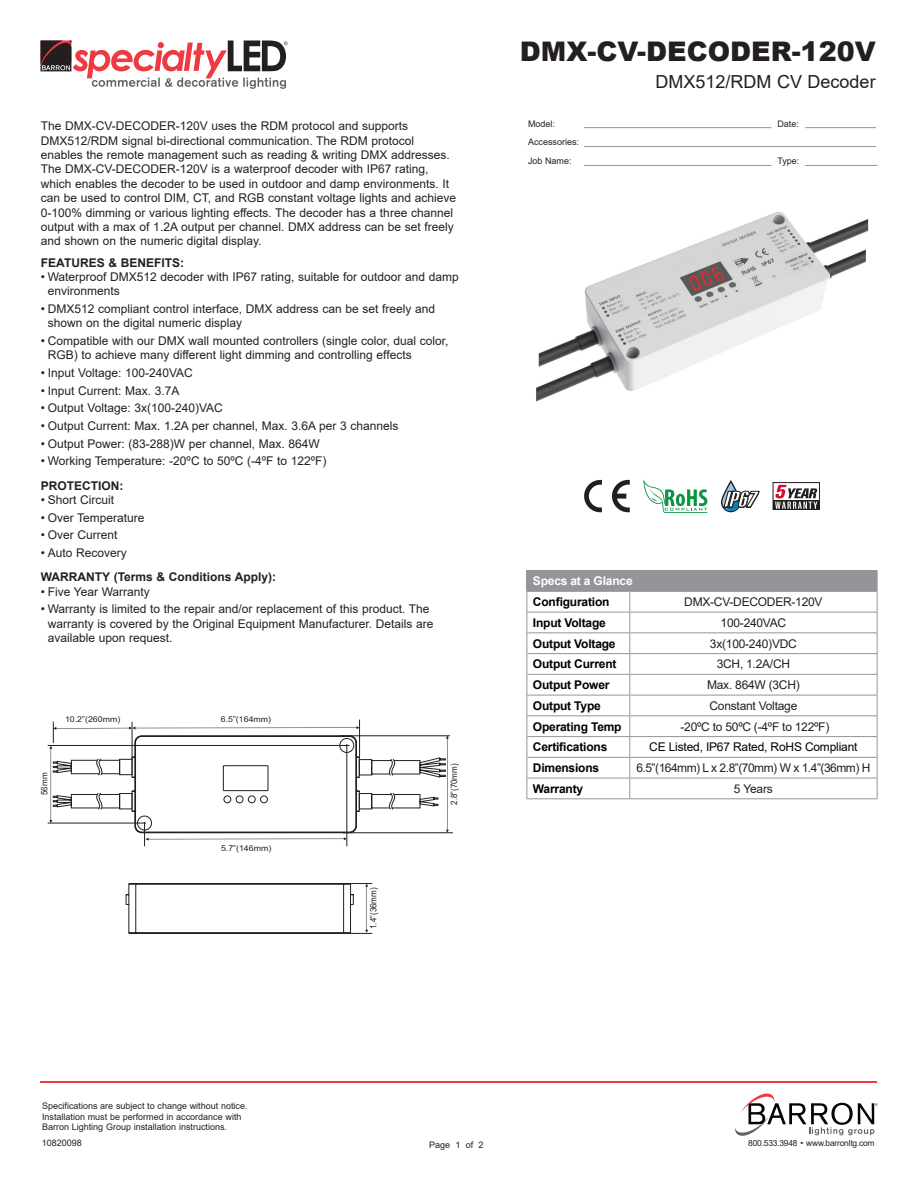
<style>
.page{position:relative;width:918px;height:1188px;background:#fff}
.page>*{position:absolute;margin:0;border:0;box-sizing:border-box;transform-origin:0 0}
.t1{font:900 27px "Arial";color:#231f20}
.t2{font:18px "Arial";color:#231f20}
.Pa3{font:12px/14.4px "Arial";color:#231f20}
.t3{font:700 12px "Arial";letter-spacing:-.015em;color:#000}
.Pa3-2{font:12px "Arial";letter-spacing:-.02em;color:#231f20}
.Pa3-3{font:700 12px "Arial";color:#231f20}
.Pa3-4{font:12px "Arial";letter-spacing:-.04em;color:#231f20}
.t4{font:12px "Arial";letter-spacing:-.015em;color:#000}
.t5{font:700 12px "Arial";letter-spacing:-.015em;color:#fff}
.t6{font:9px/10.8px "Arial";color:#231f20}
.t7{font:9px "Arial";color:#231f20;scale:.9 1}
.t8{font:8.85px "Arial";color:#231f20;scale:.91 1}
.t9{font:8.4px "Arial";letter-spacing:-.025em;color:#231f20}
.t10{font:8.1px "Arial";color:#231f20;scale:1.09 1}
</style>
<div class="page">
<hr style="left:40px;top:1081px;width:838px;height:2px;background:#ee3a41">
<svg style="left:772px;top:146px;width:32px;height:1px"></svg>
<hr style="left:584px;top:127px;width:187px;height:1px;background:#939598">
<hr style="left:805px;top:127px;width:71px;height:1px;background:#939598">
<hr style="left:584px;top:146px;width:188px;height:1px;background:#939598">
<hr style="left:584px;top:165px;width:187px;height:1px;background:#939598">
<hr style="left:804px;top:146px;width:72px;height:1px;background:#939598">
<hr style="left:805px;top:165px;width:72px;height:1px;background:#939598">
<svg style="left:735px;top:1093px;width:143px;height:43px"></svg>
<svg style="left:40px;top:40px;width:248px;height:49px"></svg>
<div style="left:773px;top:482px;width:47px;height:28px;border:1px solid #231f20"></div>
<svg style="left:775px;top:485px;width:42px;height:24px"></svg>
<svg style="left:584px;top:480px;width:18px;height:32px"></svg>
<svg style="left:612px;top:480px;width:18px;height:32px"></svg>
<svg style="left:643px;top:479px;width:64px;height:34px"></svg>
<svg style="left:721px;top:480px;width:38px;height:32px"></svg>
<img style="left:536px;top:212px;width:333px;height:190px">
<svg style="left:126px;top:883px;width:246px;height:51px"></svg>
<hr style="left:340px;top:736px;width:110px;height:1px;background:#231f20">
<hr style="left:343px;top:833px;width:110px;height:1px;background:#231f20">
<hr style="left:359px;top:720px;width:1px;height:37px;background:#231f20">
<hr style="left:48px;top:745px;width:302px;height:1px;background:#231f20">
<hr style="left:48px;top:823px;width:98px;height:1px;background:#231f20">
<svg style="left:49px;top:722px;width:400px;height:124px"></svg>
<div style="left:527px;top:571px;width:350px;height:20px;background:#939598"></div>
<hr style="left:527px;top:612px;width:102px;height:1px;background:#939598">
<hr style="left:527px;top:632px;width:102px;height:1px;background:#939598">
<hr style="left:527px;top:653px;width:102px;height:1px;background:#939598">
<hr style="left:527px;top:674px;width:102px;height:1px;background:#939598">
<hr style="left:527px;top:695px;width:102px;height:1px;background:#939598">
<hr style="left:527px;top:715px;width:102px;height:1px;background:#939598">
<hr style="left:527px;top:736px;width:102px;height:1px;background:#939598">
<hr style="left:527px;top:757px;width:102px;height:1px;background:#939598">
<hr style="left:527px;top:778px;width:102px;height:1px;background:#939598">
<hr style="left:526px;top:798px;width:103px;height:1px;background:#939598">
<hr style="left:526px;top:591px;width:103px;height:1px;background:#939598">
<hr style="left:629px;top:591px;width:248px;height:1px;background:#939598">
<hr style="left:629px;top:612px;width:248px;height:1px;background:#939598">
<hr style="left:629px;top:632px;width:248px;height:1px;background:#939598">
<hr style="left:629px;top:653px;width:248px;height:1px;background:#939598">
<hr style="left:629px;top:695px;width:248px;height:1px;background:#939598">
<hr style="left:629px;top:757px;width:248px;height:1px;background:#939598">
<hr style="left:629px;top:798px;width:248px;height:1px;background:#939598">
<hr style="left:629px;top:674px;width:248px;height:1px;background:#939598">
<hr style="left:629px;top:715px;width:248px;height:1px;background:#939598">
<hr style="left:629px;top:778px;width:248px;height:1px;background:#939598">
<hr style="left:629px;top:736px;width:248px;height:1px;background:#939598">
<svg style="left:877px;top:571px;width:1px;height:227px"></svg>
<svg style="left:629px;top:592px;width:1px;height:206px"></svg>
<hr style="left:526px;top:570px;width:104px;height:1px;background:#939598">
<hr style="left:630px;top:570px;width:247px;height:1px;background:#939598">
<svg style="left:526px;top:571px;width:1px;height:227px"></svg>
<p class="Pa3" style="left:41px;top:119px;width:417px">The DMX-CV-DECODER-120V uses the RDM protocol and supports DMX512/RDM signal bi-directional communication. The RDM protocol enables the remote management such as reading &amp; writing DMX addresses.<br>The DMX-CV-DECODER-120V is a waterproof decoder with IP67 rating, which enables the decoder to be used in outdoor and damp environments. It can be used to control DIM, CT, and RGB constant voltage lights and achieve 0-100% dimming or various lighting effects. The decoder has a three channel output with a max of 1.2A output per channel. DMX address can be set freely and shown on the numeric digital display.</p>
<p class="Pa3-3" style="left:41px;top:254px;width:145px">FEATURES &amp; BENEFITS:</p>
<p class="Pa3" style="left:48px;top:269px;width:413px;text-indent:-7px">• Waterproof DMX512 decoder with IP67 rating, suitable for outdoor and damp environments</p>
<p class="Pa3" style="left:48px;top:302px;width:389px;text-indent:-7px">• DMX512 compliant control interface, DMX address can be set freely and shown on the digital numeric display</p>
<p class="Pa3" style="left:48px;top:334px;width:402px;text-indent:-7px">• Compatible with our DMX wall mounted controllers (single color, dual color,<br>RGB) to achieve many different light dimming and controlling effects</p>
<p class="Pa3" style="left:41px;top:366px;width:153px">• Input Voltage: 100-240VAC</p>
<p class="Pa3" style="left:41px;top:383px;width:140px">• Input Current: Max. 3.7A</p>
<p class="Pa3" style="left:41px;top:401px;width:183px">• Output Voltage: 3x(100-240)VAC</p>
<p class="Pa3" style="left:41px;top:419px;width:359px">• Output Current: Max. 1.2A per channel, Max. 3.6A per 3 channels</p>
<p class="Pa3" style="left:41px;top:436px;width:280px">• Output Power: (83-288)W per channel, Max. 864W</p>
<p class="Pa3" style="left:41px;top:454px;width:287px">• Working Temperature: -20ºC to 50ºC (-4ºF to 122ºF)</p>
<p class="Pa3-3" style="left:41px;top:477px;width:84px">PROTECTION:</p>
<p class="Pa3" style="left:41px;top:493px;width:75px">• Short Circuit</p>
<p class="Pa3" style="left:41px;top:510px;width:105px">• Over Temperature</p>
<p class="Pa3" style="left:41px;top:528px;width:78px">• Over Current</p>
<p class="Pa3" style="left:41px;top:546px;width:87px">• Auto Recovery</p>
<p class="Pa3-3" style="left:41px;top:569px;width:237px">WARRANTY (Terms &amp; Conditions Apply):</p>
<p class="Pa3" style="left:41px;top:584px;width:111px">• Five Year Warranty</p>
<p class="Pa3" style="left:48px;top:602px;width:387px;text-indent:-7px">• Warranty is limited to the repair and/or replacement of this product. The warranty is covered by the Original Equipment Manufacturer. Details are available upon request.</p>
<p class="t10" style="left:65px;top:713px;width:52px">10.2”(260mm)</p>
<p class="t8" style="left:38px;top:795px;width:26px;rotate:-90deg">56mm</p>
<p class="t10" style="left:221px;top:713px;width:48px">6.5”(164mm)</p>
<p class="t10" style="left:221px;top:843px;width:48px">5.7”(146mm)</p>
<p class="t7" style="left:367px;top:929px;width:48px;rotate:-90deg">1.4”(36mm)</p>
<p class="t8" style="left:448px;top:805px;width:47px;rotate:-90deg">2.8”(70mm)</p>
<p class="t1" style="left:520px;top:32px;width:357px">DMX-CV-DECODER-120V</p>
<p class="t2" style="left:656px;top:69px;width:222px">DMX512/RDM CV Decoder</p>
<p class="t6" style="left:528px;top:118px;width:29px">Model:</p>
<p class="t6" style="left:777px;top:118px;width:23px">Date:</p>
<p class="t6" style="left:528px;top:133px;width:53px;line-height:18.9px">Accessories:<br>Job Name:</p>
<p class="t6" style="left:777px;top:156px;width:24px">Type:</p>
<p class="t5" style="left:533px;top:573px;width:101px">Specs at a Glance</p>
<p class="t3" style="left:533px;top:593px;width:78px">Configuration</p>
<p class="Pa3-2" style="left:684px;top:594px;width:140px">DMX-CV-DECODER-120V</p>
<p class="t3" style="left:533px;top:614px;width:74px">Input Voltage</p>
<p class="Pa3-2" style="left:721px;top:614px;width:67px">100-240VAC</p>
<p class="t3" style="left:533px;top:635px;width:84px">Output Voltage</p>
<p class="Pa3-2" style="left:710px;top:635px;width:88px">3x(100-240)VDC</p>
<p class="t3" style="left:533px;top:656px;width:85px">Output Current</p>
<p class="Pa3" style="left:717px;top:657px;width:75px">3CH, 1.2A/CH</p>
<p class="t3" style="left:533px;top:676px;width:78px">Output Power</p>
<p class="Pa3-2" style="left:707px;top:677px;width:94px">Max. 864W (3CH)</p>
<p class="t3" style="left:533px;top:697px;width:69px">Output Type</p>
<p class="Pa3-2" style="left:710px;top:697px;width:89px">Constant Voltage</p>
<p class="t3" style="left:533px;top:718px;width:90px">Operating Temp</p>
<p class="Pa3-2" style="left:681px;top:718px;width:150px">-20ºC to 50ºC (-4ºF to 122ºF)</p>
<p class="t3" style="left:533px;top:739px;width:76px">Certifications</p>
<p class="t4" style="left:649px;top:739px;width:210px">CE Listed, IP67 Rated, RoHS Compliant</p>
<p class="t3" style="left:533px;top:759px;width:68px">Dimensions</p>
<p class="Pa3-4" style="left:636px;top:760px;width:236px">6.5”(164mm) L x 2.8”(70mm) W x 1.4”(36mm) H</p>
<p class="t3" style="left:533px;top:780px;width:52px">Warranty</p>
<p class="Pa3" style="left:734px;top:781px;width:40px">5 Years</p>
<p class="t6" style="left:42px;top:1100px;width:207px">Specifications are subject to change without notice.<br>Installation must be performed in accordance with<br>Barron Lighting Group installation instructions.</p>
<p class="t6" style="left:42px;top:1137px;width:42px">10820098</p>
<p class="t6" style="left:429px;top:1139px;width:56px">Page 1 of 2</p>
<p class="t9" style="left:748px;top:1137px;width:128px">800.533.3948 • www.barronltg.com</p>
</div>
